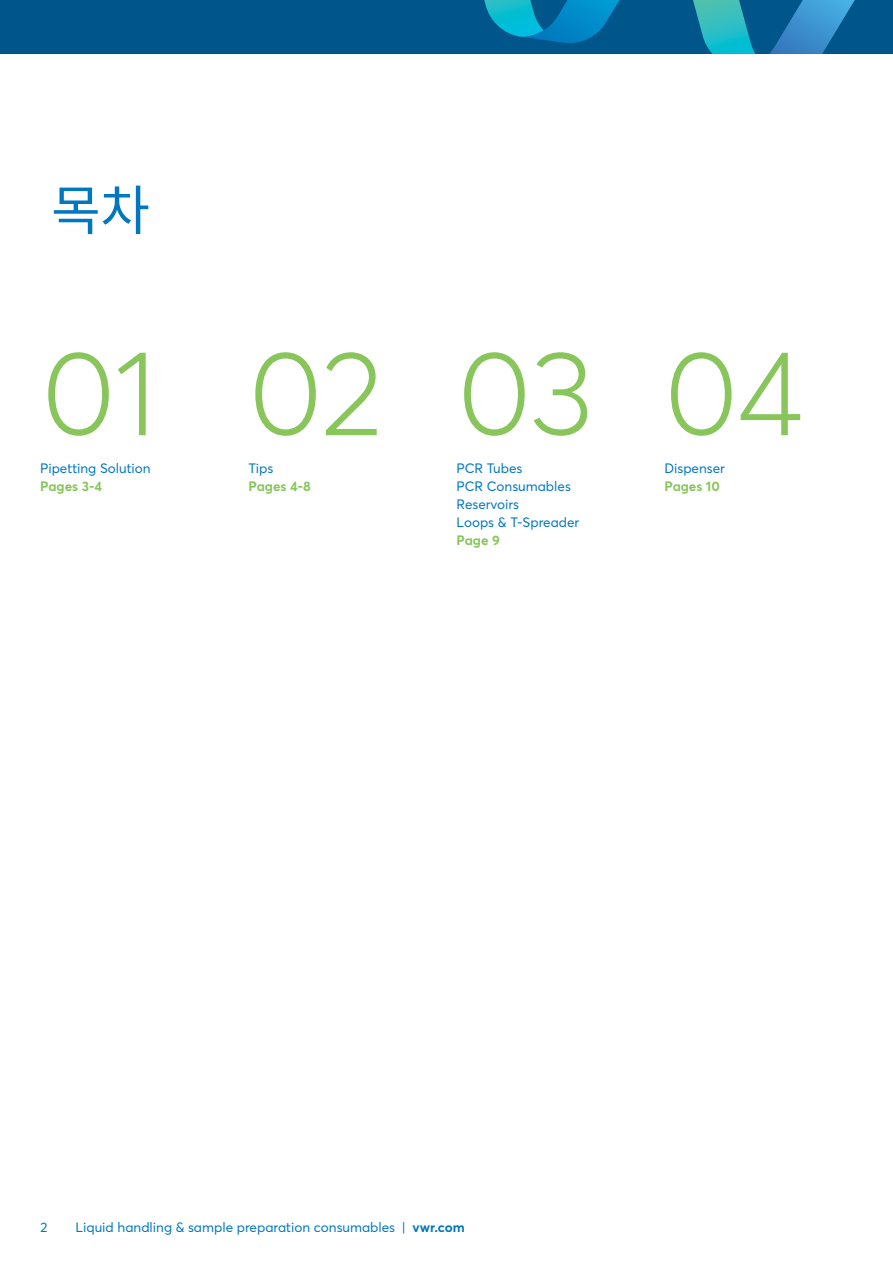
<style>
.page{position:relative;width:893px;height:1263px;background:#fff}
.page>*{position:absolute;margin:0;border:0;box-sizing:border-box;transform-origin:0 0}
.t1{font:300 120px "Averta";letter-spacing:-.005em;color:#88c65b}
.t2{font:54px "Spoqa Han Sans";color:#0077be}
.t3{font:13.5px/18px "Averta";color:#0077be}
.t4{font:700 13.5px "Averta";color:#88c65b}
.s1{font-weight:700}
</style>
<div class="page">
<div style="left:0;top:0;width:893px;height:54px;background:#00558b"></div>
<svg style="left:693px;top:0;width:62px;height:54px"></svg>
<svg style="left:769px;top:0;width:86px;height:54px"></svg>
<svg style="left:484px;top:0;width:136px;height:43px"></svg>
<h2 class="t2" style="left:51px;top:180px;width:100px">목차</h2>
<h1 class="t1" style="left:42px;top:311px;width:763px">01 02 03 04</h1>
<p class="t3" style="left:248px;top:459px;width:26px">Tips</p>
<p class="t4" style="left:248px;top:477px;width:64px">Pages 4-8</p>
<p class="t3" style="left:40px;top:459px;width:112px">Pipetting Solution</p>
<p class="t4" style="left:40px;top:477px;width:63px">Pages 3-4</p>
<p class="t3" style="left:456px;top:459px;width:124px">PCR Tubes<br>PCR Consumables<br>Reservoirs<br>Loops &amp; T-Spreader</p>
<p class="t4" style="left:456px;top:531px;width:45px">Page 9</p>
<p class="t3" style="left:664px;top:459px;width:62px">Dispenser</p>
<p class="t4" style="left:664px;top:477px;width:57px">Pages 10</p>
<p class="t3" style="left:41px;top:1217px;width:8px">2</p>
<p class="t3" style="left:76px;top:1217px;width:391px">Liquid handling &amp; sample preparation consumables | <span class="s1">vwr.com</span></p>
</div>
